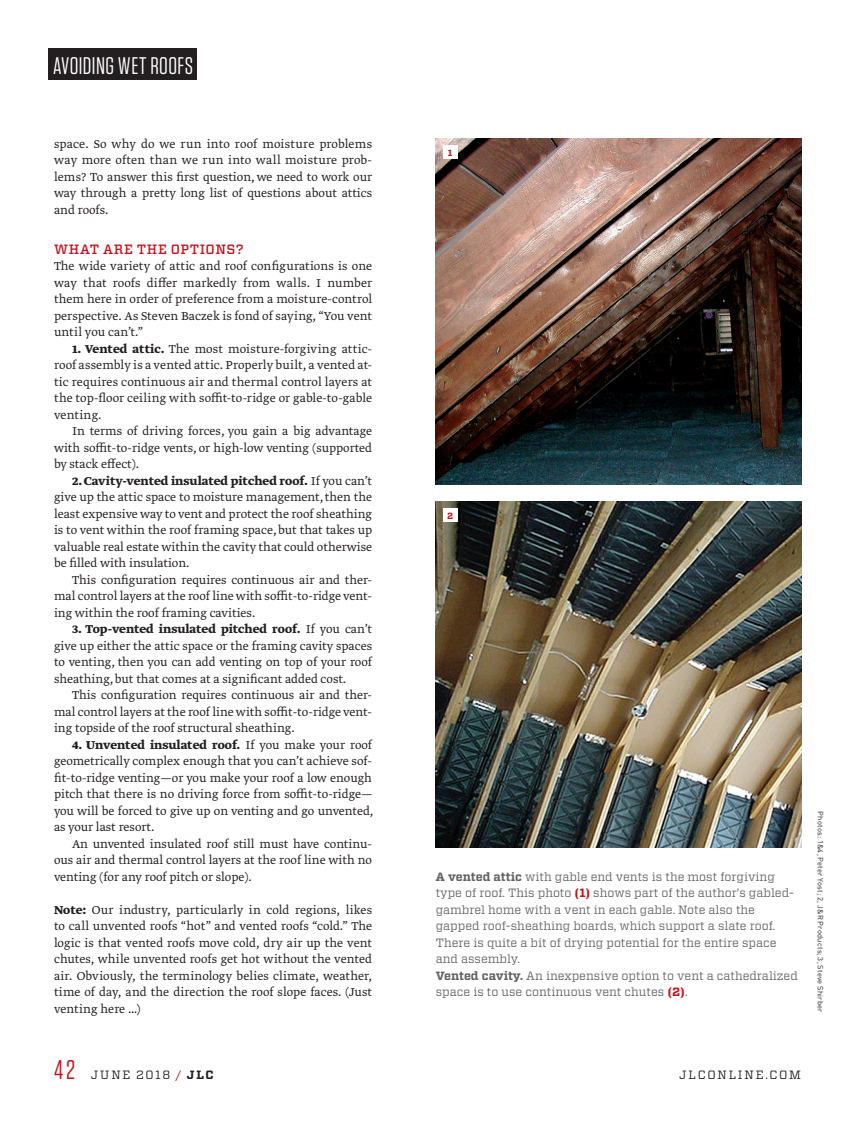
<style>
.page{position:relative;width:864px;height:1134px;background:#fff}
.page>*{position:absolute;margin:0;border:0;box-sizing:border-box;transform-origin:0 0}
.Folio_-_Vitesse_Left{font:27px "Tungsten";color:#c4121a}
.Eyebrow_-_Tungsten_B{font:24px "Tungsten";letter-spacing:.015em;color:#fff}
.Body_-_NoIndent_Gret{font:300 13.5px/16.5px "Greta Text Std";color:#231f20;text-align:justify}
.Subhead_-_Vitesse_9{font:500 13.5px "Vitesse";letter-spacing:.045em;color:#c4121a}
.Caption_-_Vitesse_Bo{font:12px/16.5px "Vitesse";color:#636366}
.Folio_-_Vitesse_Left-2{font:12px "Vitesse";letter-spacing:.15em;color:#231f20}
.Xtra_-_Number_-_Vite{font:700 9px "Vitesse";color:#c4121a}
.Credit_-_Dinot_5_7_R{font:7.5px "DINOT";letter-spacing:.03em;color:#231f20}
.s1{font-weight:700}
.s2{font-weight:700;color:#c4121a}
.s3{color:#c4121a}
</style>
<div class="page">
<img style="left:436px;top:138px;width:365px;height:347px">
<img style="left:436px;top:501px;width:365px;height:347px">
<div style="left:443px;top:145px;width:14px;height:14px;background:#fff"></div>
<div style="left:443px;top:508px;width:14px;height:14px;background:#fff"></div>
<div style="left:48px;top:48px;width:149px;height:32px;background:#231f20"></div>
<p class="Eyebrow_-_Tungsten_B" style="left:53px;top:53px;width:142px">AVOIDING WET ROOFS</p>
<p class="Body_-_NoIndent_Gret" style="left:54px;top:136px;width:320px">space. So why do we run into roof moisture problems way more often than we run into wall moisture prob&shy;lems? To answer this first question, we need to work our way through a pretty long list of questions about attics and roofs.</p>
<p class="Subhead_-_Vitesse_9" style="left:54px;top:240px;width:191px">WHAT ARE THE OPTIONS?</p>
<p class="Body_-_NoIndent_Gret" style="left:54px;top:258px;width:320px">The wide variety of attic and roof configurations is one way that roofs differ markedly from walls. I number them here in order of preference from a moisture-control perspective. As Steven Baczek is fond of saying, “You vent until you can’t.”</p>
<p class="Body_-_NoIndent_Gret" style="left:54px;top:341px;width:320px;text-indent:18px"><span class="s1">1. Vented attic.</span> The most moisture-forgiving attic&shy;roof assembly is a vented attic. Properly built, a vented at&shy;tic requires continuous air and thermal control layers at the top-floor ceiling with soffit-to-ridge or gable-to-gable venting.</p>
<p class="Body_-_NoIndent_Gret" style="left:54px;top:423px;width:320px;text-indent:18px">In terms of driving forces, you gain a big advantage with soffit-to-ridge vents, or high-low venting (supported by stack effect).</p>
<p class="Body_-_NoIndent_Gret" style="left:54px;top:473px;width:320px;text-indent:18px"><span class="s1">2. Cavity-vented insulated pitched roof.</span> If you can’t give up the attic space to moisture management, then the least expensive way to vent and protect the roof sheathing is to vent within the roof framing space, but that takes up valuable real estate within the cavity that could otherwise be filled with insulation.</p>
<p class="Body_-_NoIndent_Gret" style="left:54px;top:572px;width:320px;text-indent:18px">This configuration requires continuous air and ther&shy;mal control layers at the roof line with soffit-to-ridge vent&shy;ing within the roof framing cavities.</p>
<p class="Body_-_NoIndent_Gret" style="left:54px;top:621px;width:320px;text-indent:18px"><span class="s1">3. Top-vented insulated pitched roof.</span> If you can’t give up either the attic space or the framing cavity spaces to venting, then you can add venting on top of your roof sheathing, but that comes at a significant added cost.</p>
<p class="Body_-_NoIndent_Gret" style="left:54px;top:687px;width:320px;text-indent:18px">This configuration requires continuous air and ther&shy;mal control layers at the roof line with soffit-to-ridge vent&shy;ing topside of the roof structural sheathing.</p>
<p class="Body_-_NoIndent_Gret" style="left:54px;top:737px;width:321px;text-indent:18px"><span class="s1">4. Unvented insulated roof.</span> If you make your roof geometrically complex enough that you can’t achieve sof&shy;fit-to-ridge venting—or you make your roof a low enough pitch that there is no driving force from soffit-to-ridge— you will be forced to give up on venting and go unvented, as your last resort.</p>
<p class="Body_-_NoIndent_Gret" style="left:54px;top:836px;width:320px;text-indent:18px">An unvented insulated roof still must have continu&shy;ous air and thermal control layers at the roof line with no venting (for any roof pitch or slope).</p>
<p class="Body_-_NoIndent_Gret" style="left:54px;top:902px;width:320px"><span class="s1">Note:</span> Our industry, particularly in cold regions, likes to call unvented roofs “hot” and vented roofs “cold.” The logic is that vented roofs move cold, dry air up the vent chutes, while unvented roofs get hot without the vented air. Obviously, the terminology belies climate, weather, time of day, and the direction the roof slope faces. (Just venting here …)</p>
<p class="Xtra_-_Number_-_Vite" style="left:448px;top:147px;width:6px">1</p>
<p class="Xtra_-_Number_-_Vite" style="left:447px;top:510px;width:8px">2</p>
<p class="Caption_-_Vitesse_Bo" style="left:436px;top:868px;width:364px"><span class="s1">A vented attic</span> with gable end vents is the most forgiving type of roof. This photo <span class="s2">(1)</span> shows part of the author’s gabled&shy;gambrel home with a vent in each gable. Note also the gapped roof-sheathing boards, which support a slate roof.<br>There is quite a bit of drying potential for the entire space and assembly.<br><span class="s1">Vented cavity.</span> An inexpensive option to vent a cathedralized space is to use continuous vent chutes <span class="s2">(2)</span>.</p>
<p class="Credit_-_Dinot_5_7_R" style="left:826px;top:811px;width:203px;rotate:90deg">Photos: 1&amp;4, Peter Yost; 2, J&amp;R Products; 3, Steve Shirber</p>
<p class="Folio_-_Vitesse_Left" style="left:54px;top:1055px;width:23px">42</p>
<p class="Folio_-_Vitesse_Left-2" style="left:91px;top:1066px;width:125px">JUNE 2018 <span class="s3">/</span> <span class="s1">JLC</span></p>
<p class="Folio_-_Vitesse_Left-2" style="left:679px;top:1066px;width:123px">JLCONLINE.COM</p>
</div>
